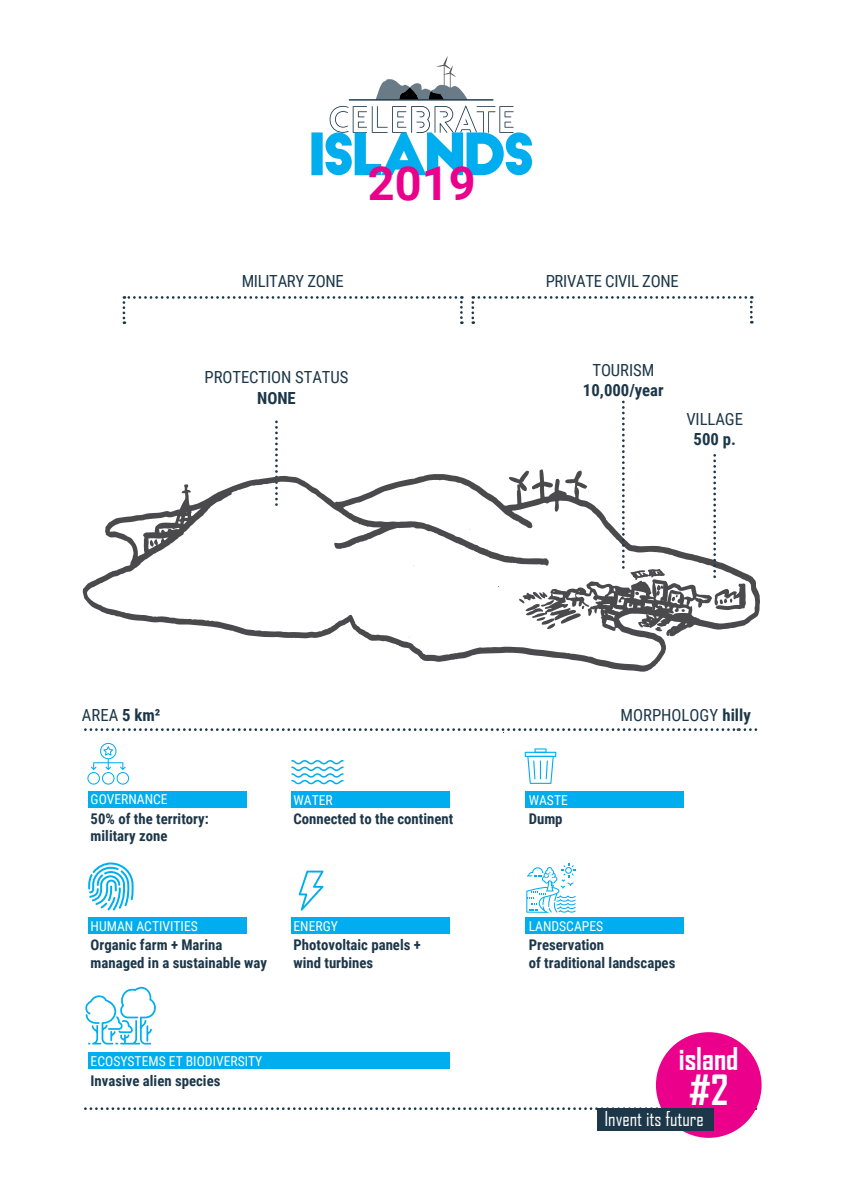
<style>
.page{position:relative;width:842px;height:1191px;background:#fff}
.page>*{position:absolute;margin:0;border:0;box-sizing:border-box;transform-origin:0 0}
.t1{font:700 46.9px "Roboto";color:#eb008b}
.t2{font:700 39.9px "Agency FB";color:#fff}
.t3{font:700 29.9px "Agency FB";color:#fff}
.t4{font:19.6px "Agency FB";color:#fff}
.t5{font:16.7px/20px "Roboto Condensed";letter-spacing:-.005em;color:#1c3749;text-align:center}
.t6{font:700 16.7px/20px "Roboto Condensed";color:#1c3749;text-align:center}
.t7{font:700 14.8px/17.7px "Roboto Condensed";color:#1c3749}
.t8{font:13.6px "Roboto Condensed";color:#fff}
.s1{font-weight:700}
.s2{font-weight:400}
</style>
<div class="page">
<svg style="left:311px;top:56px;width:221px;height:119px"></svg>
<hr style="left:349px;top:99px;width:144px;height:2px;background:#1c3749">
<svg style="left:275px;top:421px;width:3px;height:47px"></svg>
<svg style="left:82px;top:469px;width:678px;height:203px"></svg>
<svg style="left:714px;top:583px;width:32px;height:27px"></svg>
<svg style="left:622px;top:400px;width:44px;height:180px"></svg>
<svg style="left:123px;top:296px;width:340px;height:28px"></svg>
<svg style="left:471px;top:296px;width:282px;height:28px"></svg>
<svg style="left:713px;top:454px;width:3px;height:123px"></svg>
<svg style="left:85px;top:1107px;width:671px;height:3px"></svg>
<svg style="left:85px;top:728px;width:671px;height:5px"></svg>
<div style="left:88px;top:790px;width:159px;height:17px;background:#00aeef"></div>
<div style="left:526px;top:790px;width:158px;height:17px;background:#00aeef"></div>
<div style="left:291px;top:790px;width:159px;height:17px;background:#00aeef"></div>
<div style="left:88px;top:917px;width:159px;height:17px;background:#00aeef"></div>
<div style="left:526px;top:917px;width:158px;height:17px;background:#00aeef"></div>
<div style="left:291px;top:917px;width:159px;height:17px;background:#00aeef"></div>
<div style="left:88px;top:1052px;width:362px;height:17px;background:#00aeef"></div>
<svg style="left:525px;top:748px;width:31px;height:36px"></svg>
<svg style="left:85px;top:986px;width:71px;height:58px"></svg>
<svg style="left:291px;top:760px;width:53px;height:25px"></svg>
<svg style="left:526px;top:863px;width:50px;height:50px"></svg>
<svg style="left:87px;top:743px;width:42px;height:41px"></svg>
<svg style="left:299px;top:870px;width:25px;height:40px"></svg>
<svg style="left:88px;top:862px;width:46px;height:48px"></svg>
<div style="left:656px;top:1032px;width:105px;height:105px;background:#eb008b;border-radius:50%"></div>
<div style="left:597px;top:1108px;width:117px;height:22px;background:#1c3749"></div>
<p class="t1" style="left:368px;top:151px;width:109px">2019</p>
<p class="t5" style="left:242px;top:270px;width:104px">MILITARY ZONE</p>
<p class="t5" style="left:546px;top:270px;width:134px">PRIVATE CIVIL ZONE</p>
<p class="t5" style="left:204px;top:367px;width:146px">PROTECTION STATUS<br><span class="s1">NONE</span></p>
<p class="t6" style="left:583px;top:360px;width:82px"><span class="s2">TOURISM<br></span>10,000/year</p>
<p class="t5" style="left:686px;top:408px;width:58px">VILLAGE<br><span class="s1">500 p.</span></p>
<p class="t5" style="left:82px;top:704px;width:80px">AREA <span class="s1">5 km²</span></p>
<p class="t5" style="left:620px;top:704px;width:132px">MORPHOLOGY <span class="s1">hilly</span></p>
<p class="t8" style="left:91px;top:789px;width:79px">GOVERNANCE</p>
<p class="t7" style="left:91px;top:809px;width:120px">50% of the territory: military zone</p>
<p class="t8" style="left:293px;top:790px;width:41px">WATER</p>
<p class="t7" style="left:293px;top:809px;width:161px">Connected to the continent</p>
<p class="t8" style="left:91px;top:916px;width:109px">HUMAN ACTIVITIES</p>
<p class="t7" style="left:91px;top:935px;width:178px">Organic farm + Marina managed in a sustainable way</p>
<p class="t8" style="left:293px;top:916px;width:46px">ENERGY</p>
<p class="t7" style="left:293px;top:935px;width:129px">Photovoltaic panels + wind turbines</p>
<p class="t8" style="left:91px;top:1051px;width:173px">ECOSYSTEMS ET BIODIVERSITY</p>
<p class="t7" style="left:91px;top:1071px;width:131px">Invasive alien species</p>
<p class="t8" style="left:529px;top:790px;width:41px">WASTE</p>
<p class="t7" style="left:529px;top:809px;width:35px">Dump</p>
<p class="t8" style="left:529px;top:916px;width:76px">LANDSCAPES</p>
<p class="t7" style="left:529px;top:935px;width:148px">Preservation<br>of traditional landscapes</p>
<p class="t3" style="left:679px;top:1040px;width:61px">island</p>
<p class="t2" style="left:689px;top:1065px;width:41px">#2</p>
<p class="t4" style="left:604px;top:1106px;width:101px">Invent its future</p>
</div>
